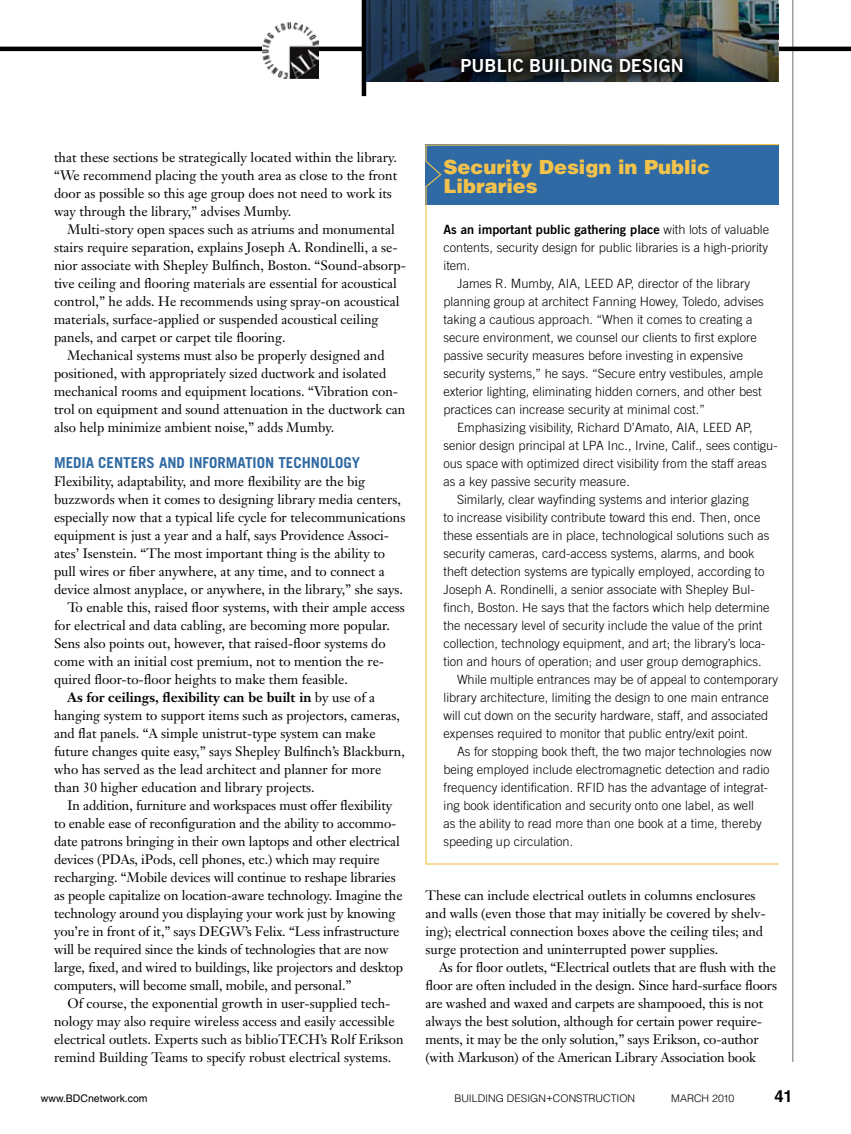
<style>
.page{position:relative;width:851px;height:1134px;background:#fff}
.page>*{position:absolute;margin:0;border:0;box-sizing:border-box;transform-origin:0 0}
.t1{font:900 19.5px/19.5px "Helvetica";color:#f2c24b}
.t2{font:18px "Trade Gothic Bold Two";color:#fff}
.t3{font:700 16.5px "Helvetica";color:#000}
.t4{font:700 15px "Trade Gothic";color:#2f6aa4}
.t5{font:13.5px/18px "Janson Text";color:#000}
.t6{font:700 13.5px "Janson Text";color:#000}
.t7{font:300 12.75px/18px "Trade Gothic";color:#000}
.t8{font:12.75px "Trade Gothic Bold Two";color:#000}
.t9{font:300 10.5px "Helvetica";color:#000}
.t10{font:10.5px "Helvetica";color:#000}
.s1{font-weight:400}
.s2{font-family:"Trade Gothic";font-weight:300}
</style>
<div class="page">
<hr style="left:792px;top:0;width:1px;height:1062px;background:#6d6f71">
<hr style="left:0;top:47px;width:850px;height:4px;background:#000">
<img style="left:262px;top:22px;width:56px;height:57px">
<svg style="left:425px;top:144px;width:354px;height:721px"></svg>
<img style="left:697px;top:0;width:80px;height:81px">
<img style="left:615px;top:0;width:82px;height:81px">
<svg style="left:490px;top:0;width:125px;height:45px;background:#394a56"></svg>
<svg style="left:366px;top:0;width:124px;height:81px;background:#1d3046"></svg>
<div style="left:447px;top:45px;width:249px;height:41px;background:#000;opacity:.8"></div>
<hr style="left:362px;top:0;width:4px;height:96px;background:#000">
<h2 class="t2" style="left:460px;top:54px;width:224px">PUBLIC BUILDING DESIGN</h2>
<p class="t5" style="left:54px;top:148px;width:344px">that these sections be strategically located within the library. “We recommend placing the youth area as close to the front door as possible so this age group does not need to work its way through the library,” advises Mumby.</p>
<p class="t5" style="left:68px;top:220px;width:329px">Multi-story open spaces such as atriums and monumental</p>
<p class="t5" style="left:54px;top:238px;width:345px">stairs require separation, explains Joseph A. Rondinelli, a se-</p>
<p class="t5" style="left:54px;top:256px;width:353px">nior associate with Shepley Bulfinch, Boston. “Sound-absorp-</p>
<p class="t5" style="left:54px;top:274px;width:344px">tive ceiling and flooring materials are essential for acoustical</p>
<p class="t5" style="left:54px;top:292px;width:347px">control,” he adds. He recommends using spray-on acoustical</p>
<p class="t5" style="left:54px;top:310px;width:326px">materials, surface-applied or suspended acoustical ceiling</p>
<p class="t5" style="left:54px;top:328px;width:233px">panels, and carpet or carpet tile flooring.</p>
<p class="t5" style="left:68px;top:346px;width:318px">Mechanical systems must also be properly designed and</p>
<p class="t5" style="left:54px;top:364px;width:334px">positioned, with appropriately sized ductwork and isolated</p>
<p class="t5" style="left:54px;top:382px;width:346px">mechanical rooms and equipment locations. “Vibration con-</p>
<p class="t5" style="left:54px;top:400px;width:352px">trol on equipment and sound attenuation in the ductwork can</p>
<p class="t5" style="left:54px;top:418px;width:282px">also help minimize ambient noise,” adds Mumby.</p>
<p class="t4" style="left:54px;top:453px;width:307px">MEDIA CENTERS AND INFORMATION TECHNOLOGY</p>
<p class="t5" style="left:54px;top:472px;width:313px">Flexibility, adaptability, and more flexibility are the big</p>
<p class="t5" style="left:54px;top:490px;width:348px">buzzwords when it comes to designing library media centers,</p>
<p class="t5" style="left:54px;top:508px;width:353px">especially now that a typical life cycle for telecommunications</p>
<p class="t5" style="left:54px;top:526px;width:336px">equipment is just a year and a half, says Providence Associ-</p>
<p class="t5" style="left:54px;top:544px;width:332px">ates’ Isenstein. “The most important thing is the ability to</p>
<p class="t5" style="left:54px;top:562px;width:332px">pull wires or fiber anywhere, at any time, and to connect a</p>
<p class="t5" style="left:54px;top:580px;width:350px">device almost anyplace, or anywhere, in the library,” she says.</p>
<p class="t5" style="left:68px;top:598px;width:339px">To enable this, raised floor systems, with their ample access</p>
<p class="t5" style="left:54px;top:616px;width:337px">for electrical and data cabling, are becoming more popular.</p>
<p class="t5" style="left:54px;top:634px;width:333px">Sens also points out, however, that raised-floor systems do</p>
<p class="t5" style="left:54px;top:652px;width:331px">come with an initial cost premium, not to mention the re-</p>
<p class="t5" style="left:54px;top:670px;width:295px">quired floor-to-floor heights to make them feasible.</p>
<p class="t6" style="left:68px;top:689px;width:309px">As for ceilings, flexibility can be built in <span class="s1">by use of a</span></p>
<p class="t5" style="left:54px;top:706px;width:347px">hanging system to support items such as projectors, cameras,</p>
<p class="t5" style="left:54px;top:724px;width:323px">and flat panels. “A simple unistrut-type system can make</p>
<p class="t5" style="left:54px;top:742px;width:352px">future changes quite easy,” says Shepley Bulfinch’s Blackburn,</p>
<p class="t5" style="left:54px;top:760px;width:329px">who has served as the lead architect and planner for more</p>
<p class="t5" style="left:54px;top:778px;width:262px">than 30 higher education and library projects.</p>
<p class="t5" style="left:68px;top:796px;width:326px">In addition, furniture and workspaces must offer flexibility</p>
<p class="t5" style="left:54px;top:814px;width:344px">to enable ease of reconfiguration and the ability to accommo-</p>
<p class="t5" style="left:54px;top:832px;width:347px">date patrons bringing in their own laptops and other electrical</p>
<p class="t5" style="left:54px;top:850px;width:327px">devices (PDAs, iPods, cell phones, etc.) which may require</p>
<p class="t5" style="left:54px;top:868px;width:343px">recharging. “Mobile devices will continue to reshape libraries</p>
<p class="t5" style="left:54px;top:886px;width:350px">as people capitalize on location-aware technology. Imagine the</p>
<p class="t5" style="left:54px;top:904px;width:343px">technology around you displaying your work just by knowing</p>
<p class="t5" style="left:54px;top:922px;width:347px">you’re in front of it,” says DEGW’s Felix. “Less infrastructure</p>
<p class="t5" style="left:54px;top:940px;width:336px">will be required since the kinds of technologies that are now</p>
<p class="t5" style="left:54px;top:958px;width:350px">large, fixed, and wired to buildings, like projectors and desktop</p>
<p class="t5" style="left:54px;top:976px;width:299px">computers, will become small, mobile, and personal.”</p>
<p class="t5" style="left:68px;top:994px;width:324px">Of course, the exponential growth in user-supplied tech-</p>
<p class="t5" style="left:54px;top:1012px;width:342px">nology may also require wireless access and easily accessible</p>
<p class="t5" style="left:54px;top:1030px;width:351px">electrical outlets. Experts such as biblioTECH’s Rolf Erikson</p>
<p class="t5" style="left:54px;top:1048px;width:338px">remind Building Teams to specify robust electrical systems.</p>
<h1 class="t1" style="left:443px;top:157px;width:268px">Security Design in Public<br>Libraries</h1>
<p class="t8" style="left:443px;top:222px;width:327px">As an important public gathering place <span class="s2">with lots of valuable</span></p>
<p class="t7" style="left:443px;top:238px;width:326px">contents, security design for public libraries is a high-priority item.</p>
<p class="t7" style="left:443px;top:274px;width:322px;text-indent:14px">James R. Mumby, AIA, LEED AP, director of the library planning group at architect Fanning Howey, Toledo, advises taking a cautious approach. “When it comes to creating a secure environment, we counsel our clients to first explore passive security measures before investing in expensive security systems,” he says. “Secure entry vestibules, ample exterior lighting, eliminating hidden corners, and other best practices can increase security at minimal cost.”</p>
<p class="t7" style="left:457px;top:418px;width:297px">Emphasizing visibility, Richard D’Amato, AIA, LEED AP,</p>
<p class="t7" style="left:443px;top:436px;width:335px">senior design principal at LPA Inc., Irvine, Calif., sees contigu-</p>
<p class="t7" style="left:443px;top:454px;width:325px">ous space with optimized direct visibility from the staff areas</p>
<p class="t7" style="left:443px;top:472px;width:188px">as a key passive security measure.</p>
<p class="t7" style="left:457px;top:490px;width:293px">Similarly, clear wayfinding systems and interior glazing</p>
<p class="t7" style="left:443px;top:508px;width:318px">to increase visibility contribute toward this end. Then, once</p>
<p class="t7" style="left:443px;top:526px;width:327px">these essentials are in place, technological solutions such as</p>
<p class="t7" style="left:443px;top:544px;width:312px">security cameras, card-access systems, alarms, and book</p>
<p class="t7" style="left:443px;top:562px;width:322px">theft detection systems are typically employed, according to</p>
<p class="t7" style="left:443px;top:580px;width:312px">Joseph A. Rondinelli, a senior associate with Shepley Bul-</p>
<p class="t7" style="left:443px;top:598px;width:327px">finch, Boston. He says that the factors which help determine</p>
<p class="t7" style="left:443px;top:616px;width:320px">the necessary level of security include the value of the print</p>
<p class="t7" style="left:443px;top:634px;width:323px">collection, technology equipment, and art; the library’s loca-</p>
<p class="t7" style="left:443px;top:652px;width:320px">tion and hours of operation; and user group demographics.</p>
<p class="t7" style="left:457px;top:670px;width:322px">While multiple entrances may be of appeal to contemporary</p>
<p class="t7" style="left:443px;top:688px;width:327px">library architecture, limiting the design to one main entrance</p>
<p class="t7" style="left:443px;top:706px;width:326px">will cut down on the security hardware, staff, and associated</p>
<p class="t7" style="left:443px;top:724px;width:306px">expenses required to monitor that public entry/exit point.</p>
<p class="t7" style="left:457px;top:742px;width:316px">As for stopping book theft, the two major technologies now</p>
<p class="t7" style="left:443px;top:760px;width:327px">being employed include electromagnetic detection and radio</p>
<p class="t7" style="left:443px;top:778px;width:326px">frequency identification. RFID has the advantage of integrat-</p>
<p class="t7" style="left:443px;top:796px;width:312px">ing book identification and security onto one label, as well</p>
<p class="t7" style="left:443px;top:814px;width:320px">as the ability to read more than one book at a time, thereby</p>
<p class="t7" style="left:443px;top:832px;width:131px">speeding up circulation.</p>
<p class="t5" style="left:425px;top:886px;width:341px">These can include electrical outlets in columns enclosures and walls (even those that may initially be covered by shelv&shy;ing); electrical connection boxes above the ceiling tiles; and surge protection and uninterrupted power supplies.</p>
<p class="t5" style="left:425px;top:958px;width:353px;text-indent:14px">As for floor outlets, “Electrical outlets that are flush with the floor are often included in the design. Since hard-surface floors are washed and waxed and carpets are shampooed, this is not always the best solution, although for certain power require&shy;ments, it may be the only solution,” says Erikson, co-author (with Markuson) of the American Library Association book</p>
<p class="t10" style="left:41px;top:1092px;width:108px">www.BDCnetwork.com</p>
<p class="t9" style="left:454px;top:1091px;width:182px">BUILDING DESIGN+CONSTRUCTION</p>
<p class="t9" style="left:671px;top:1091px;width:64px">MARCH 2010</p>
<p class="t3" style="left:774px;top:1086px;width:20px">41</p>
</div>
